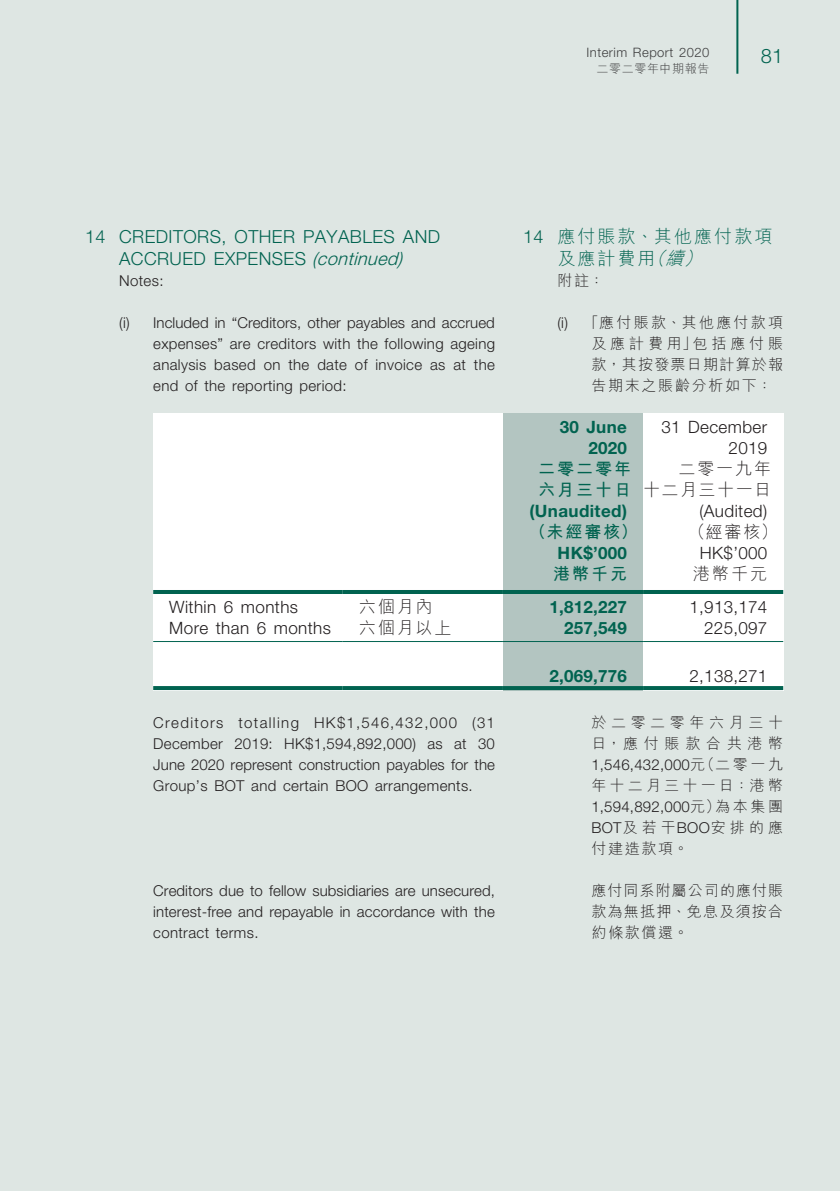
<style>
.page{position:relative;width:840px;height:1191px;background:#fff}
.page>*{position:absolute;margin:0;border:0;box-sizing:border-box;transform-origin:0 0}
.t1{font:300 20px "Helvetica Neue LT Std";color:#016350}
._03_H1{font:300 18px/22px "Helvetica Neue LT Std";letter-spacing:.025em;color:#016350;text-align:center}
._03_H1-2{font:300 18px/22px "M Hei HK";letter-spacing:.115em;color:#016350}
._01_Body_Text{font:300 17px/21px "Helvetica Neue LT Std";letter-spacing:.015em;color:#231f20;text-align:right}
._01_Body_Text-2{font:700 17px/21px "Helvetica Neue LT Std";letter-spacing:.015em;color:#016350;text-align:right}
._29_Table_Stub__Note{font:300 17px "Helvetica Neue LT Std";letter-spacing:.025em;color:#231f20}
._01_Body_Text-3{font:700 17px/21px "M Hei HK";letter-spacing:.115em;color:#016350}
._01_Body_Text-4{font:300 17px/21px "M Hei HK";letter-spacing:.09em;color:#231f20;text-align:right}
._01_Body_Text-5{font:300 17px "M Hei HK";letter-spacing:.115em;color:#231f20}
._29_Table_Stub__Note-2{font:300 17px "M Hei HK";letter-spacing:.115em;color:#231f20}
._27_____P4__Note{font:300 15px/21px "Helvetica Neue LT Std";letter-spacing:.01em;color:#231f20;text-align:justify}
._22____IN2__Note{font:300 15px/21px "Helvetica Neue LT Std";letter-spacing:.025em;color:#231f20;text-align:justify}
._27_____P4__Note-2{font:300 15px/21px "M Hei HK";letter-spacing:.215em;color:#231f20;text-align:justify}
._22____IN2__Note-2{font:300 15px/21px "M Hei HK";letter-spacing:.115em;color:#231f20;text-align:justify}
.t2{font:300 13px "Helvetica Neue LT Std";letter-spacing:.035em;color:#3e3e3f}
.t3{font:300 12px "M Hei HK";letter-spacing:.05em;color:#3e3e3f}
.s1{font-style:italic}
.s2{font-family:"Helvetica Neue LT Std"}
</style>
<div class="page">
<div style="left:0;top:0;width:839px;height:1191px;background:#dee6e3"></div>
<hr style="left:736px;top:0;width:2px;height:74px;background:#016350">
<div style="left:153px;top:414px;width:189px;height:42px;background:#fff"></div>
<div style="left:342px;top:414px;width:160px;height:42px;background:#fff"></div>
<div style="left:502px;top:414px;width:140px;height:42px;background:#b3c5c1"></div>
<div style="left:642px;top:414px;width:140px;height:42px;background:#fff"></div>
<div style="left:153px;top:456px;width:189px;height:42px;background:#fff"></div>
<div style="left:342px;top:456px;width:160px;height:42px;background:#fff"></div>
<div style="left:502px;top:456px;width:140px;height:42px;background:#b3c5c1"></div>
<div style="left:642px;top:456px;width:140px;height:42px;background:#fff"></div>
<div style="left:153px;top:498px;width:189px;height:21px;background:#fff"></div>
<div style="left:342px;top:498px;width:160px;height:21px;background:#fff"></div>
<div style="left:502px;top:498px;width:140px;height:21px;background:#b3c5c1"></div>
<div style="left:642px;top:498px;width:140px;height:21px;background:#fff"></div>
<div style="left:153px;top:519px;width:189px;height:21px;background:#fff"></div>
<div style="left:342px;top:519px;width:160px;height:21px;background:#fff"></div>
<div style="left:502px;top:519px;width:140px;height:21px;background:#b3c5c1"></div>
<div style="left:642px;top:519px;width:140px;height:21px;background:#fff"></div>
<div style="left:153px;top:540px;width:189px;height:21px;background:#fff"></div>
<div style="left:342px;top:540px;width:160px;height:21px;background:#fff"></div>
<div style="left:502px;top:540px;width:140px;height:21px;background:#b3c5c1"></div>
<div style="left:642px;top:540px;width:140px;height:21px;background:#fff"></div>
<div style="left:153px;top:561px;width:189px;height:27px;background:#fff"></div>
<div style="left:342px;top:561px;width:160px;height:27px;background:#fff"></div>
<div style="left:502px;top:561px;width:140px;height:27px;background:#b3c5c1"></div>
<div style="left:642px;top:561px;width:140px;height:27px;background:#fff"></div>
<div style="left:153px;top:588px;width:189px;height:6px;background:#fff"></div>
<div style="left:342px;top:588px;width:160px;height:6px;background:#fff"></div>
<div style="left:502px;top:588px;width:140px;height:6px;background:#b3c5c1"></div>
<div style="left:642px;top:588px;width:140px;height:6px;background:#fff"></div>
<div style="left:153px;top:594px;width:189px;height:21px;background:#fff"></div>
<div style="left:342px;top:594px;width:160px;height:21px;background:#fff"></div>
<div style="left:502px;top:594px;width:140px;height:21px;background:#b3c5c1"></div>
<div style="left:642px;top:594px;width:140px;height:21px;background:#fff"></div>
<div style="left:153px;top:615px;width:189px;height:21px;background:#fff"></div>
<div style="left:342px;top:615px;width:160px;height:21px;background:#fff"></div>
<div style="left:502px;top:615px;width:140px;height:21px;background:#b3c5c1"></div>
<div style="left:642px;top:615px;width:140px;height:21px;background:#fff"></div>
<div style="left:153px;top:636px;width:189px;height:6px;background:#fff"></div>
<div style="left:342px;top:636px;width:160px;height:6px;background:#fff"></div>
<div style="left:502px;top:636px;width:140px;height:6px;background:#b3c5c1"></div>
<div style="left:642px;top:636px;width:140px;height:6px;background:#fff"></div>
<div style="left:153px;top:642px;width:189px;height:21px;background:#fff"></div>
<div style="left:342px;top:642px;width:160px;height:21px;background:#fff"></div>
<div style="left:502px;top:642px;width:140px;height:21px;background:#b3c5c1"></div>
<div style="left:642px;top:642px;width:140px;height:21px;background:#fff"></div>
<div style="left:153px;top:663px;width:189px;height:21px;background:#fff"></div>
<div style="left:342px;top:663px;width:160px;height:21px;background:#fff"></div>
<div style="left:502px;top:663px;width:140px;height:21px;background:#b3c5c1"></div>
<div style="left:642px;top:663px;width:140px;height:21px;background:#fff"></div>
<div style="left:153px;top:684px;width:189px;height:6px;background:#fff"></div>
<div style="left:342px;top:684px;width:160px;height:6px;background:#fff"></div>
<div style="left:502px;top:684px;width:140px;height:6px;background:#b3c5c1"></div>
<div style="left:642px;top:684px;width:140px;height:6px;background:#fff"></div>
<hr style="left:153px;top:590px;width:189px;height:4px;background:#016350">
<hr style="left:342px;top:590px;width:160px;height:4px;background:#016350">
<hr style="left:502px;top:590px;width:140px;height:4px;background:#016350">
<hr style="left:642px;top:590px;width:140px;height:4px;background:#016350">
<hr style="left:153px;top:641px;width:189px;height:1px;background:#016350">
<hr style="left:342px;top:641px;width:160px;height:1px;background:#016350">
<hr style="left:502px;top:641px;width:140px;height:1px;background:#016350">
<hr style="left:642px;top:641px;width:140px;height:1px;background:#016350">
<svg style="left:153px;top:686px;width:189px;height:4px"></svg>
<svg style="left:342px;top:686px;width:160px;height:4px"></svg>
<hr style="left:502px;top:686px;width:140px;height:4px;background:#016350">
<svg style="left:642px;top:686px;width:140px;height:4px"></svg>
<p class="t2" style="left:586px;top:45px;width:124px">Interim Report 2020</p>
<p class="t3" style="left:596px;top:60px;width:114px">二零二零年中期報告</p>
<h1 class="t1" style="left:760px;top:43px;width:24px">81</h1>
<p class="_03_H1" style="left:85px;top:225px;width:356px">14 CREDITORS, OTHER PAYABLES AND<br>ACCRUED EXPENSES <span class="s1">(continued)</span></p>
<p class="_22____IN2__Note" style="left:119px;top:270px;width:46px">Notes:</p>
<p class="_22____IN2__Note" style="left:153px;top:312px;width:343px;text-indent:-34px">(i) Included in “Creditors, other payables and accrued expenses” are creditors with the following ageing analysis based on the date of invoice as at the end of the reporting period:</p>
<p class="_03_H1-2" style="left:557px;top:225px;width:216px;text-indent:-34px"><span class="s2">14</span> 應付賬款、其他應付款項及應計費用<span class="s1">（續）</span></p>
<p class="_22____IN2__Note-2" style="left:557px;top:269px;width:48px">附註：</p>
<p class="_22____IN2__Note-2" style="left:591px;top:311px;width:193px;text-indent:-34px"><span class="s2">(i)</span> 「應付賬款、其他應付款項及應計費用」包括應付賬款，其按發票日期計算於報告期末之賬齡分析如下：</p>
<p class="_01_Body_Text-2" style="left:559px;top:416px;width:69px">30 June<br>2020</p>
<p class="_01_Body_Text" style="left:661px;top:416px;width:107px">31 December<br>2019</p>
<p class="_01_Body_Text-3" style="left:538px;top:457px;width:94px">二零二零年六月三十日</p>
<p class="_01_Body_Text-4" style="left:642px;top:457px;width:130px">二零一九年<br>十二月三十一日</p>
<p class="_01_Body_Text-2" style="left:529px;top:500px;width:99px">(Unaudited)</p>
<p class="_01_Body_Text" style="left:699px;top:500px;width:69px">(Audited)</p>
<p class="_01_Body_Text-3" style="left:529px;top:520px;width:110px">（未經審核）</p>
<p class="_01_Body_Text-5" style="left:688px;top:519px;width:91px">（經審核）</p>
<p class="_01_Body_Text-2" style="left:557px;top:542px;width:71px">HK$’000</p>
<p class="_01_Body_Text" style="left:699px;top:542px;width:69px">HK$’000</p>
<p class="_01_Body_Text-3" style="left:553px;top:562px;width:75px">港幣千元</p>
<p class="_01_Body_Text-5" style="left:693px;top:561px;width:75px">港幣千元</p>
<p class="_29_Table_Stub__Note" style="left:169px;top:596px;width:130px">Within 6 months</p>
<p class="_29_Table_Stub__Note-2" style="left:358px;top:594px;width:75px">六個月內</p>
<p class="_01_Body_Text-2" style="left:549px;top:596px;width:79px">1,812,227</p>
<p class="_01_Body_Text" style="left:689px;top:596px;width:79px">1,913,174</p>
<p class="_29_Table_Stub__Note" style="left:169px;top:617px;width:163px">More than 6 months</p>
<p class="_29_Table_Stub__Note-2" style="left:358px;top:615px;width:94px">六個月以上</p>
<p class="_01_Body_Text-2" style="left:564px;top:617px;width:64px">257,549</p>
<p class="_01_Body_Text" style="left:704px;top:617px;width:64px">225,097</p>
<p class="_01_Body_Text-2" style="left:549px;top:665px;width:79px">2,069,776</p>
<p class="_01_Body_Text" style="left:689px;top:665px;width:79px">2,138,271</p>
<p class="_27_____P4__Note" style="left:153px;top:712px;width:343px">Creditors totalling HK$1,546,432,000 (31<br>December 2019: HK$1,594,892,000) as at 30<br>June 2020 represent construction payables for the Group’s BOT and certain BOO arrangements.</p>
<p class="_27_____P4__Note-2" style="left:591px;top:711px;width:193px">於二零二零年六月三十日，應付賬款合共港幣<span class="s2">1,546,432,000</span>元（二零一九年十二月三十一日：港幣<span class="s2">1,594,892,000</span>元）為本集團<span class="s2">BOT</span>及若干<span class="s2">BOO</span>安排的應付建造款項。</p>
<p class="_27_____P4__Note-2" style="left:591px;top:879px;width:193px">應付同系附屬公司的應付賬款為無抵押、免息及須按合約條款償還。</p>
<p class="_27_____P4__Note" style="left:153px;top:880px;width:343px">Creditors due to fellow subsidiaries are unsecured, interest-free and repayable in accordance with the contract terms.</p>
</div>
